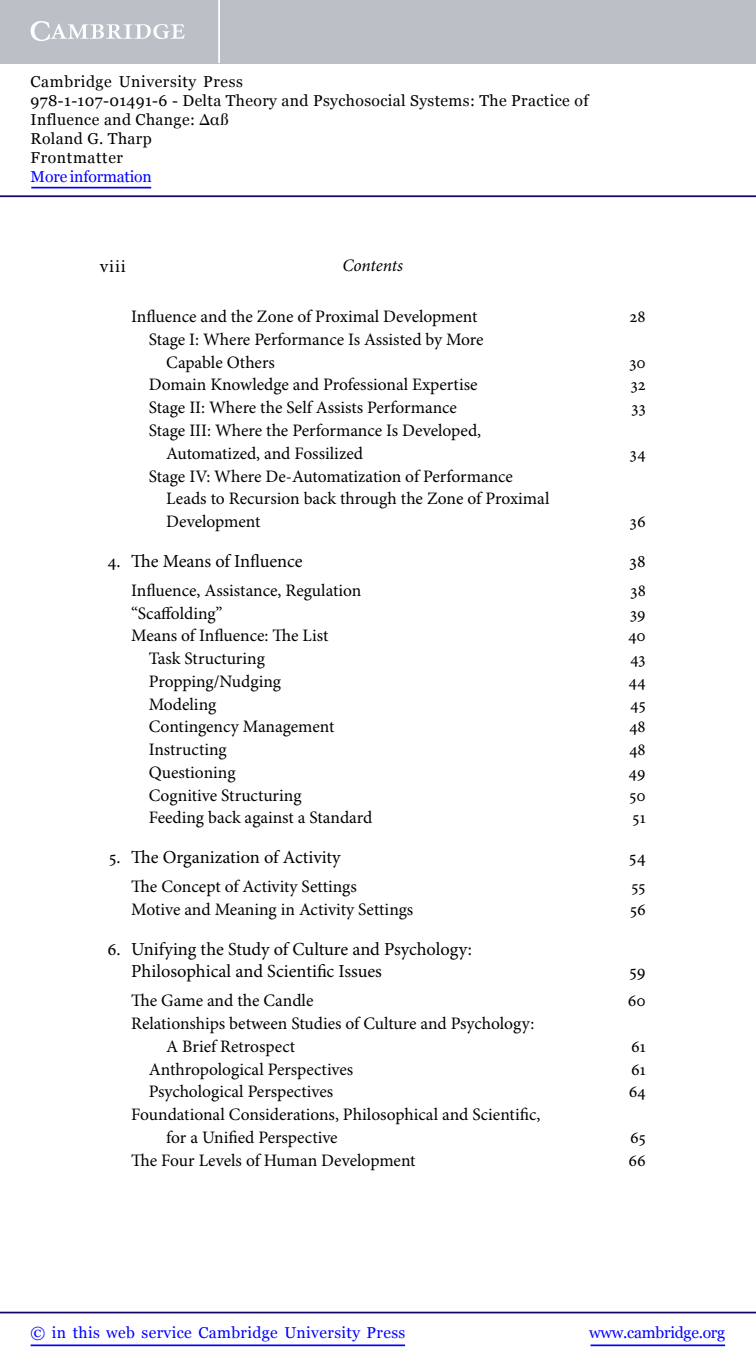
<style>
.page{position:relative;width:756px;height:1371px;background:#fff}
.page>*{position:absolute;margin:0;border:0;box-sizing:border-box;transform-origin:0 0}
.t1{font:18.38px/22.8px "Minion Pro";letter-spacing:-.015em;color:#000}
.t2{font:17.5px/22.8px "Minion Pro";letter-spacing:-.005em;color:#000}
.t3{font:italic 17.5px "Minion Pro";color:#000}
.t4{font:15.75px/18.9px "Georgia";letter-spacing:.025em;color:#000}
.t5{font:15.75px "Georgia";letter-spacing:.025em;color:#00f}
.t6{font:15.75px "Georgia";letter-spacing:-.015em;color:#00f}
.t7{font:15.75px "Georgia";letter-spacing:-.01em;color:#00f}
</style>
<div class="page">
<hr style="left:591px;top:1344px;width:134px;height:1px;background:#00f">
<hr style="left:0;top:1311px;width:756px;height:2px;background:#150666">
<hr style="left:31px;top:1344px;width:374px;height:1px;background:#00f">
<div style="left:0;top:0;width:756px;height:63px;background:#bac0c6"></div>
<svg style="left:31px;top:21px;width:154px;height:20px"></svg>
<hr style="left:218px;top:0;width:2px;height:63px;background:#fff">
<hr style="left:0;top:195px;width:756px;height:2px;background:#150666">
<hr style="left:31px;top:187px;width:120px;height:1px;background:#00f">
<p class="t4" style="left:31px;top:72px;width:559px">Cambridge University Press<br>978-1-107-01491-6 - Delta Theory and Psychosocial Systems: The Practice of<br>Influence and Change: Δαß<br>Roland G. Tharp<br>Frontmatter</p>
<p class="t7" style="left:31px;top:167px;width:123px">More information</p>
<p class="t1" style="left:100px;top:256px;width:28px">viii</p>
<p class="t3" style="left:342px;top:259px;width:62px">Contents</p>
<p class="t2" style="left:131px;top:306px;width:348px">Influence and the Zone of Proximal Development</p>
<p class="t2" style="left:630px;top:306px;width:18px">28</p>
<p class="t2" style="left:166px;top:329px;width:319px;text-indent:-18px">Stage I: Where Performance Is Assisted by More<br>Capable Others</p>
<p class="t2" style="left:629px;top:352px;width:18px">30</p>
<p class="t2" style="left:149px;top:375px;width:331px">Domain Knowledge and Professional Expertise</p>
<p class="t2" style="left:631px;top:375px;width:16px">32</p>
<p class="t2" style="left:149px;top:397px;width:310px">Stage II: Where the Self Assists Performance</p>
<p class="t2" style="left:632px;top:397px;width:16px">33</p>
<p class="t2" style="left:166px;top:420px;width:316px;text-indent:-18px">Stage III: Where the Performance Is Developed,<br>Automatized, and Fossilized</p>
<p class="t2" style="left:630px;top:443px;width:17px">34</p>
<p class="t2" style="left:166px;top:466px;width:385px;text-indent:-18px">Stage IV: Where De-Automatization of Performance<br>Leads to Recursion back through the Zone of Proximal<br>Development</p>
<p class="t2" style="left:630px;top:511px;width:17px">36</p>
<p class="t1" style="left:108px;top:551px;width:197px">4. The Means of Influence</p>
<p class="t1" style="left:630px;top:551px;width:18px">38</p>
<p class="t2" style="left:131px;top:580px;width:232px">Influence, Assistance, Regulation</p>
<p class="t2" style="left:631px;top:580px;width:17px">38</p>
<p class="t2" style="left:131px;top:603px;width:93px">“Scaffolding”</p>
<p class="t2" style="left:630px;top:603px;width:17px">39</p>
<p class="t2" style="left:131px;top:625px;width:199px">Means of Influence: The List</p>
<p class="t2" style="left:628px;top:625px;width:19px">40</p>
<p class="t2" style="left:149px;top:648px;width:118px">Task Structuring</p>
<p class="t2" style="left:630px;top:648px;width:17px">43</p>
<p class="t2" style="left:149px;top:671px;width:134px">Propping/Nudging</p>
<p class="t2" style="left:629px;top:671px;width:19px">44</p>
<p class="t2" style="left:149px;top:694px;width:69px">Modeling</p>
<p class="t2" style="left:630px;top:694px;width:17px">45</p>
<p class="t2" style="left:149px;top:716px;width:187px">Contingency Management</p>
<p class="t2" style="left:629px;top:716px;width:18px">48</p>
<p class="t2" style="left:149px;top:739px;width:80px">Instructing</p>
<p class="t2" style="left:629px;top:739px;width:18px">48</p>
<p class="t2" style="left:149px;top:762px;width:88px">Questioning</p>
<p class="t2" style="left:629px;top:762px;width:19px">49</p>
<p class="t2" style="left:149px;top:785px;width:154px">Cognitive Structuring</p>
<p class="t2" style="left:630px;top:785px;width:18px">50</p>
<p class="t2" style="left:149px;top:807px;width:225px">Feeding back against a Standard</p>
<p class="t2" style="left:632px;top:807px;width:15px">51</p>
<p class="t1" style="left:109px;top:847px;width:233px">5. The Organization of Activity</p>
<p class="t1" style="left:629px;top:847px;width:18px">54</p>
<p class="t2" style="left:131px;top:876px;width:227px">The Concept of Activity Settings</p>
<p class="t2" style="left:632px;top:876px;width:16px">55</p>
<p class="t2" style="left:131px;top:899px;width:284px">Motive and Meaning in Activity Settings</p>
<p class="t2" style="left:630px;top:899px;width:17px">56</p>
<p class="t1" style="left:131px;top:938px;width:342px;text-indent:-24px">6. Unifying the Study of Culture and Psychology:<br>Philosophical and Scientific Issues</p>
<p class="t1" style="left:629px;top:961px;width:18px">59</p>
<p class="t2" style="left:131px;top:990px;width:184px">The Game and the Candle</p>
<p class="t2" style="left:628px;top:990px;width:20px">60</p>
<p class="t2" style="left:166px;top:1013px;width:370px;text-indent:-35px">Relationships between Studies of Culture and Psychology:<br>A Brief Retrospect</p>
<p class="t2" style="left:631px;top:1036px;width:16px">61</p>
<p class="t2" style="left:149px;top:1058px;width:206px">Anthropological Perspectives</p>
<p class="t2" style="left:631px;top:1058px;width:16px">61</p>
<p class="t2" style="left:149px;top:1081px;width:186px">Psychological Perspectives</p>
<p class="t2" style="left:629px;top:1081px;width:19px">64</p>
<p class="t2" style="left:166px;top:1104px;width:376px;text-indent:-35px">Foundational Considerations, Philosophical and Scientific, for a Unified Perspective</p>
<p class="t2" style="left:630px;top:1127px;width:17px">65</p>
<p class="t2" style="left:131px;top:1149px;width:286px">The Four Levels of Human Development</p>
<p class="t2" style="left:628px;top:1149px;width:19px">66</p>
<p class="t5" style="left:31px;top:1323px;width:376px">© in this web service Cambridge University Press</p>
<p class="t6" style="left:589px;top:1323px;width:137px">www.cambridge.org</p>
</div>
